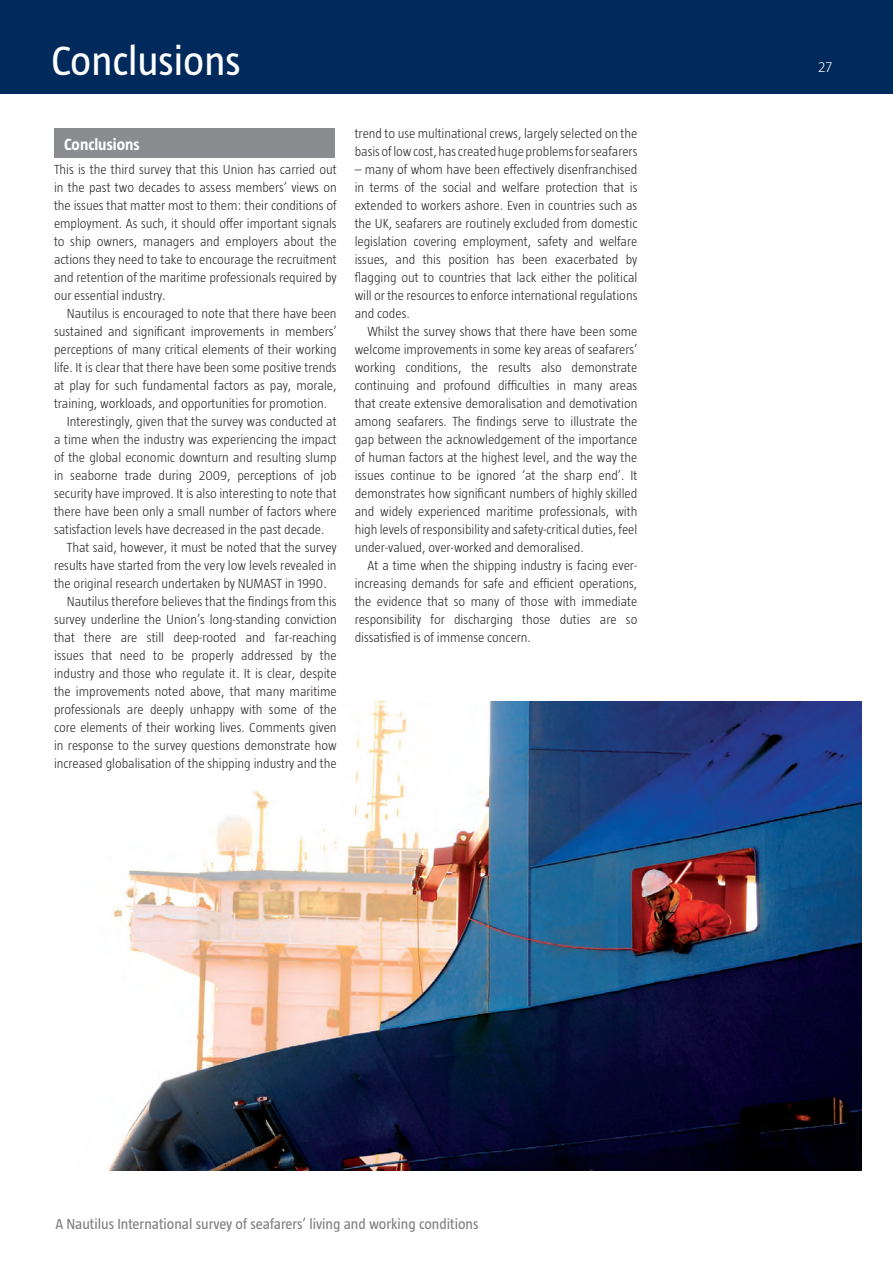
<style>
.page{position:relative;width:893px;height:1263px;background:#fff}
.page>*{position:absolute;margin:0;border:0;box-sizing:border-box;transform-origin:0 0}
.t1{font:42px "Taz";color:#fff}
.t2{font:700 16.5px "Taz";color:#fff}
.t3{font:15px "Taz";color:#808285}
.t4{font:300 15px "Taz";color:#fff}
.t5{font:300 13.5px/18px "Taz";letter-spacing:-.005em;color:#231f20;text-align:justify}
</style>
<div class="page">
<div style="left:0;top:0;width:893px;height:94px;background:#00295c"></div>
<img style="left:108px;top:702px;width:754px;height:469px">
<div style="left:54px;top:128px;width:280px;height:30px;background:#8a8c8f"></div>
<h1 class="t1" style="left:51px;top:37px;width:191px">Conclusions</h1>
<p class="t2" style="left:64px;top:135px;width:77px">Conclusions</p>
<p class="t5" style="left:54px;top:161px;width:284px">This is the third survey that this Union has carried out in the past two decades to assess members’ views on the issues that matter most to them: their conditions of employment. As such, it should offer important signals to ship owners, managers and employers about the actions they need to take to encourage the recruitment and retention of the maritime professionals required by our essential industry.</p>
<p class="t5" style="left:67px;top:305px;width:271px">Nautilus is encouraged to note that there have been</p>
<p class="t5" style="left:54px;top:323px;width:284px">sustained and significant improvements in members’</p>
<p class="t5" style="left:54px;top:341px;width:284px">perceptions of many critical elements of their working</p>
<p class="t5" style="left:54px;top:359px;width:284px">life. It is clear that there have been some positive trends</p>
<p class="t5" style="left:54px;top:377px;width:284px">at play for such fundamental factors as pay, morale,</p>
<p class="t5" style="left:54px;top:395px;width:275px">training, workloads, and opportunities for promotion.</p>
<p class="t5" style="left:67px;top:413px;width:271px">Interestingly, given that the survey was conducted at</p>
<p class="t5" style="left:54px;top:431px;width:284px">a time when the industry was experiencing the impact</p>
<p class="t5" style="left:54px;top:449px;width:284px">of the global economic downturn and resulting slump</p>
<p class="t5" style="left:54px;top:467px;width:284px">in seaborne trade during 2009, perceptions of job</p>
<p class="t5" style="left:54px;top:485px;width:284px">security have improved. It is also interesting to note that</p>
<p class="t5" style="left:54px;top:503px;width:284px">there have been only a small number of factors where</p>
<p class="t5" style="left:54px;top:521px;width:272px">satisfaction levels have decreased in the past decade.</p>
<p class="t5" style="left:67px;top:539px;width:271px">That said, however, it must be noted that the survey</p>
<p class="t5" style="left:54px;top:557px;width:284px">results have started from the very low levels revealed in</p>
<p class="t5" style="left:54px;top:575px;width:274px">the original research undertaken by NUMAST in 1990.</p>
<p class="t5" style="left:67px;top:593px;width:271px">Nautilus therefore believes that the findings from this</p>
<p class="t5" style="left:54px;top:611px;width:284px">survey underline the Union’s long-standing conviction</p>
<p class="t5" style="left:54px;top:629px;width:284px">that there are still deep-rooted and far-reaching</p>
<p class="t5" style="left:54px;top:647px;width:284px">issues that need to be properly addressed by the</p>
<p class="t5" style="left:54px;top:665px;width:284px">industry and those who regulate it. It is clear, despite</p>
<p class="t5" style="left:54px;top:683px;width:284px">the improvements noted above, that many maritime</p>
<p class="t5" style="left:54px;top:700px;width:284px">professionals are deeply unhappy with some of the</p>
<p class="t5" style="left:54px;top:718px;width:284px">core elements of their working lives. Comments given</p>
<p class="t5" style="left:54px;top:736px;width:284px">in response to the survey questions demonstrate how</p>
<p class="t5" style="left:54px;top:754px;width:284px">increased globalisation of the shipping industry and the</p>
<p class="t5" style="left:355px;top:124px;width:284px">trend to use multinational crews, largely selected on the basis of low cost, has created huge problems for seafarers</p>
<p class="t5" style="left:355px;top:160px;width:284px">– many of whom have been effectively disenfranchised in terms of the social and welfare protection that is extended to workers ashore. Even in countries such as the UK, seafarers are routinely excluded from domestic legislation covering employment, safety and welfare issues, and this position has been exacerbated by flagging out to countries that lack either the political will or the resources to enforce international regulations and codes.</p>
<p class="t5" style="left:355px;top:322px;width:284px;text-indent:13px">Whilst the survey shows that there have been some welcome improvements in some key areas of seafarers’ working conditions, the results also demonstrate continuing and profound difficulties in many areas that create extensive demoralisation and demotivation among seafarers. The findings serve to illustrate the gap between the acknowledgement of the importance of human factors at the highest level, and the way the issues continue to be ignored ‘at the sharp end’. It demonstrates how significant numbers of highly skilled and widely experienced maritime professionals, with high levels of responsibility and safety-critical duties, feel under-valued, over-worked and demoralised.</p>
<p class="t5" style="left:355px;top:556px;width:284px;text-indent:13px">At a time when the shipping industry is facing ever&shy;increasing demands for safe and efficient operations, the evidence that so many of those with immediate responsibility for discharging those duties are so dissatisfied is of immense concern.</p>
<p class="t3" style="left:55px;top:1216px;width:425px">A Nautilus International survey of seafarers’ living and working conditions</p>
<p class="t4" style="left:818px;top:59px;width:16px">27</p>
</div>
